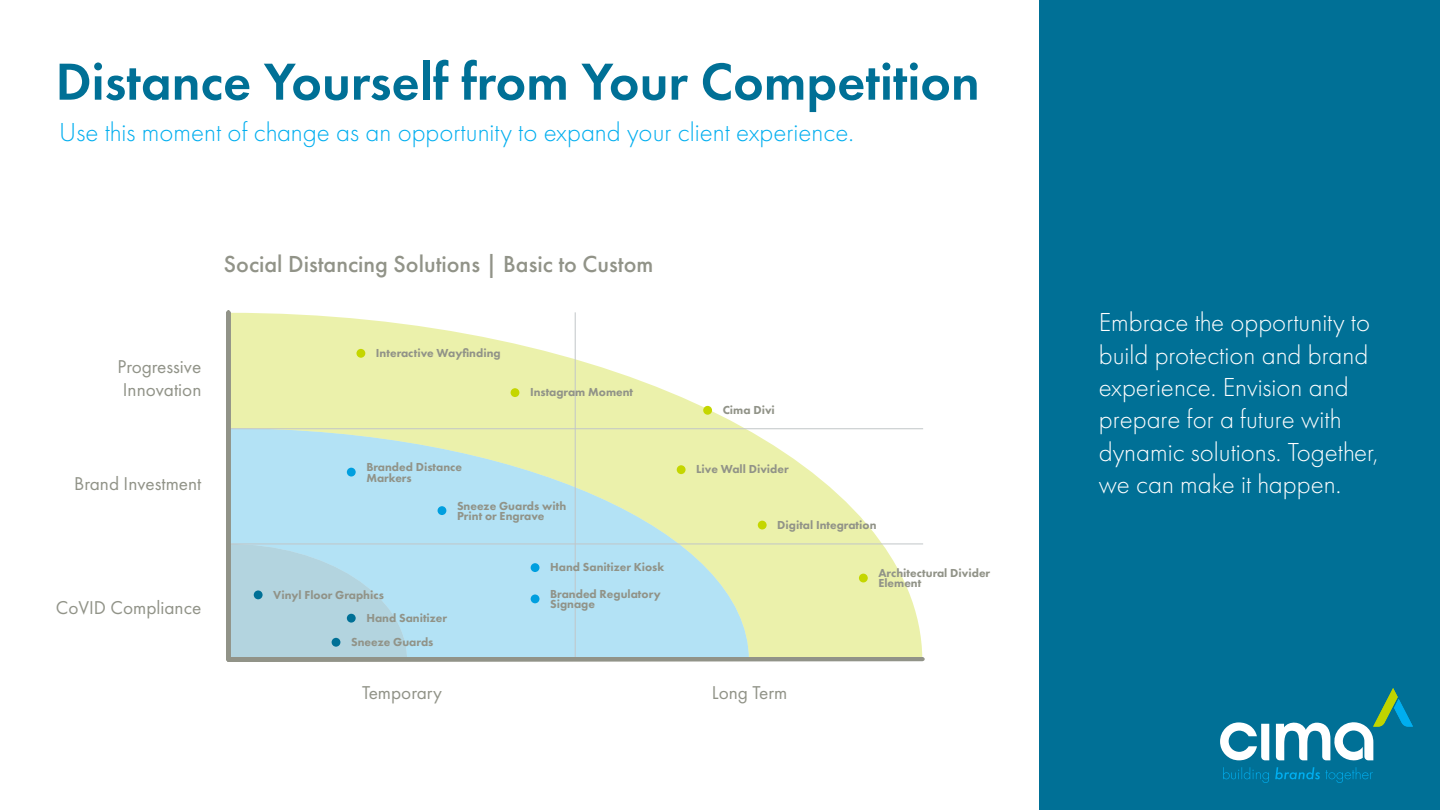
<style>
.page{position:relative;width:1440px;height:810px;background:#fff}
.page>*{position:absolute;margin:0;border:0;box-sizing:border-box;transform-origin:0 0}
.t1{font:600 54px "Futura PT";color:#007096}
.t2{font:300 27px/32.4px "Futura PT";color:#fff}
.t3{font:300 27px "Futura PT";color:#00aeef}
.t4{font:500 24.08px "Futura PT";color:#919388}
.t5{font:19.27px/23.1px "Futura PT";color:#919388}
.t6{font:800 12.08px/10.4px "Futura PT";color:#919388}
</style>
<div class="page">
<div style="left:1040px;top:0;width:400px;height:810px;background:#007096"></div>
<svg style="left:226px;top:310px;width:699px;height:352px"></svg>
<svg style="left:1223px;top:767px;width:46px;height:16px"></svg>
<svg style="left:1275px;top:767px;width:98px;height:16px"></svg>
<svg style="left:1276px;top:688px;width:137px;height:73px"></svg>
<svg style="left:1220px;top:722px;width:49px;height:38px"></svg>
<h1 class="t1" style="left:56px;top:48px;width:926px">Distance Yourself from Your Competition</h1>
<h2 class="t3" style="left:59px;top:116px;width:796px">Use this moment of change as an opportunity to expand your client experience.</h2>
<h3 class="t4" style="left:224px;top:250px;width:431px">Social Distancing Solutions | Basic to Custom</h3>
<h3 class="t5" style="left:118px;top:355px;width:85px">Progressive<br>Innovation</h3>
<h3 class="t5" style="left:74px;top:472px;width:129px">Brand Investment</h3>
<h3 class="t5" style="left:56px;top:595px;width:147px">CoVID Compliance</h3>
<p class="t6" style="left:376px;top:348px;width:126px">Interactive Wayfinding</p>
<p class="t6" style="left:366px;top:462px;width:97px">Branded Distance<br>Markers</p>
<p class="t6" style="left:530px;top:387px;width:105px">Instagram Moment</p>
<p class="t6" style="left:457px;top:500px;width:111px">Sneeze Guards with<br>Print or Engrave</p>
<p class="t6" style="left:273px;top:589px;width:112px">Vinyl Floor Graphics</p>
<p class="t6" style="left:366px;top:613px;width:82px">Hand Sanitizer</p>
<p class="t6" style="left:351px;top:637px;width:84px">Sneeze Guards</p>
<p class="t6" style="left:550px;top:562px;width:116px">Hand Sanitizer Kiosk</p>
<p class="t6" style="left:550px;top:588px;width:112px">Branded Regulatory<br>Signage</p>
<p class="t6" style="left:723px;top:405px;width:54px">Cima Divi</p>
<p class="t6" style="left:696px;top:464px;width:94px">Live Wall Divider</p>
<p class="t6" style="left:777px;top:519px;width:101px">Digital Integration</p>
<p class="t6" style="left:878px;top:568px;width:113px">Architectural Divider<br>Element</p>
<h3 class="t5" style="left:362px;top:681px;width:81px">Temporary</h3>
<h3 class="t5" style="left:712px;top:681px;width:77px">Long Term</h3>
<h2 class="t2" style="left:1099px;top:306px;width:281px">Embrace the opportunity to build protection and brand experience. Envision and prepare for a future with dynamic solutions. Together, we can make it happen.</h2>
</div>
